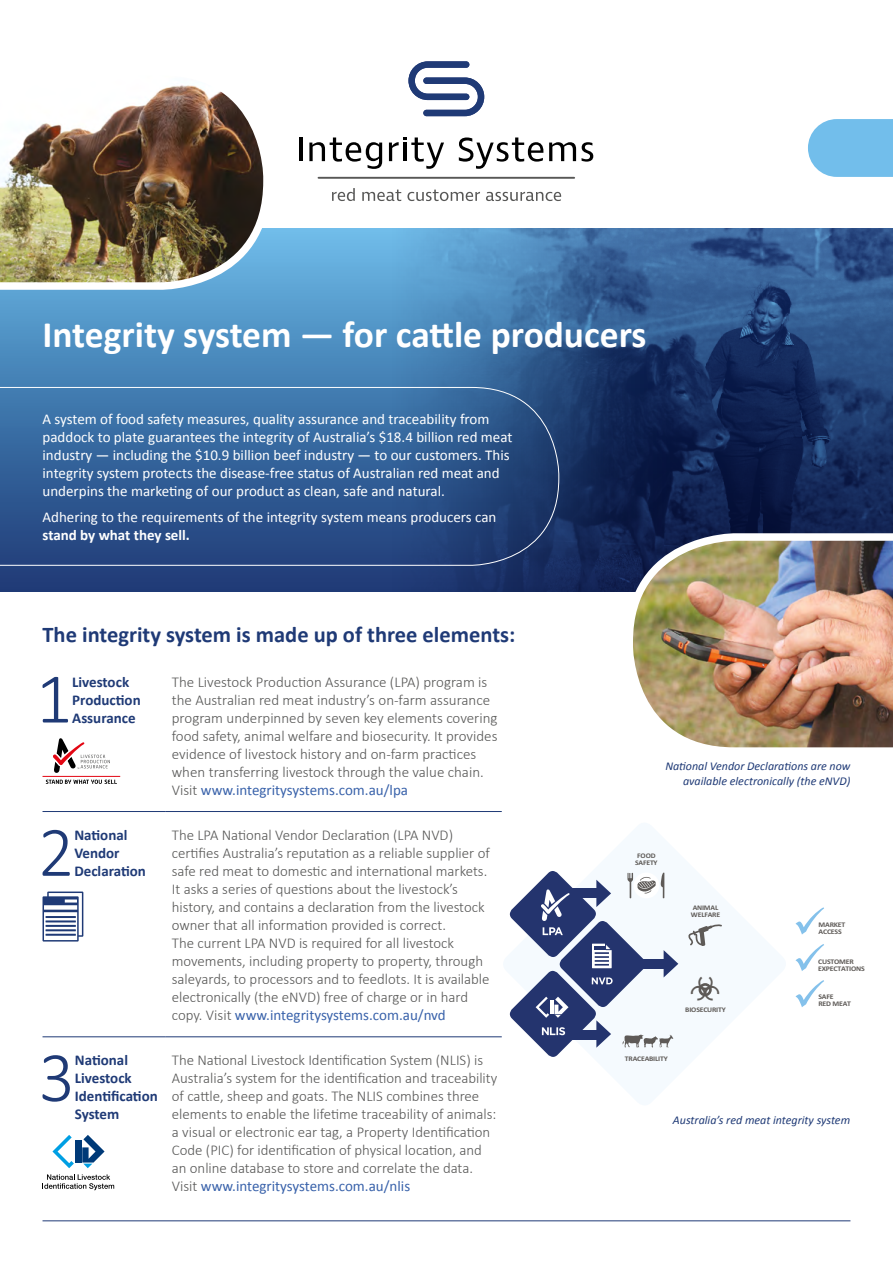
<style>
.page{position:relative;width:893px;height:1263px;background:#fff}
.page>*{position:absolute;margin:0;border:0;box-sizing:border-box;transform-origin:0 0}
.t1{font:300 71.7px "Calibri";color:#1f3a76}
.t2{font:700 37.5px "Calibri";color:#fff}
.t3{font:700 22.5px "Calibri";color:#1f3a76}
.t4{font:300 15px/18px "Calibri";color:#575756}
.t5{font:15px/18px "Calibri";color:#fff}
.t6{font:700 15px/18px "Calibri";color:#1f3a76}
.t7{font:700 15px "Calibri";color:#fff}
.t8{font:italic 12px/14.4px "Calibri";color:#1f3a76;text-align:right}
.t9{font:700 7.2px/7.1px "Calibri";letter-spacing:-.025em;color:#5e5a57;scale:1.09 1}
.t10{font:700 7.05px/7.4px "Calibri";letter-spacing:-.025em;color:#5e5a57;scale:1.09 1}
.t11{font:700 5.85px/5.7px "Calibri";letter-spacing:-.025em;color:#5e5a57;scale:1.09 1}
.s1{font-weight:400;color:#3962aa}
</style>
<div class="page">
<hr style="left:43px;top:1220px;width:807px;height:1px;background:#1f3a76">
<svg style="left:0;top:228px;width:393px;height:364px;background:#4a86b9"></svg>
<img style="left:393px;top:228px;width:500px;height:364px">
<hr style="left:299px;top:137px;width:4px;height:24px;background:#000">
<svg style="left:309px;top:137px;width:73px;height:32px"></svg>
<svg style="left:389px;top:137px;width:55px;height:32px"></svg>
<svg style="left:459px;top:137px;width:84px;height:32px"></svg>
<svg style="left:549px;top:142px;width:27px;height:19px"></svg>
<svg style="left:582px;top:142px;width:11px;height:20px"></svg>
<svg style="left:332px;top:188px;width:23px;height:13px"></svg>
<svg style="left:362px;top:190px;width:39px;height:11px"></svg>
<svg style="left:407px;top:190px;width:73px;height:11px"></svg>
<svg style="left:486px;top:192px;width:75px;height:9px"></svg>
<svg style="left:408px;top:61px;width:76px;height:55px"></svg>
<hr style="left:318px;top:177px;width:256px;height:2px;background:#575756">
<svg style="left:688px;top:924px;width:34px;height:22px"></svg>
<svg style="left:509px;top:871px;width:169px;height:186px"></svg>
<svg style="left:795px;top:907px;width:29px;height:27px"></svg>
<svg style="left:795px;top:944px;width:29px;height:27px"></svg>
<svg style="left:795px;top:980px;width:29px;height:27px"></svg>
<hr style="left:43px;top:811px;width:123px;height:1px;background:#1f3a76">
<hr style="left:166px;top:811px;width:336px;height:1px;background:#1f3a76">
<hr style="left:43px;top:1036px;width:123px;height:1px;background:#1f3a76">
<hr style="left:166px;top:1036px;width:336px;height:1px;background:#1f3a76">
<svg style="left:46px;top:780px;width:71px;height:4px"></svg>
<hr style="left:43px;top:776px;width:77px;height:1px;background:#e30613">
<svg style="left:53px;top:738px;width:57px;height:35px"></svg>
<svg style="left:43px;top:891px;width:40px;height:50px"></svg>
<svg style="left:52px;top:1135px;width:53px;height:33px"></svg>
<svg style="left:44px;top:1174px;width:70px;height:16px"></svg>
<img style="left:625px;top:533px;width:268px;height:215px">
<svg style="left:808px;top:119px;width:85px;height:58px;background:#7cc2ec"></svg>
<img style="left:0;top:85px;width:271px;height:205px">
<svg style="left:0;top:387px;width:559px;height:179px;background:#315b91"></svg>
<svg style="left:698px;top:983px;width:14px;height:14px"></svg>
<h2 class="t2" style="left:43px;top:310px;width:605px">Integrity system — for cattle producers</h2>
<p class="t5" style="left:43px;top:410px;width:471px">A system of food safety measures, quality assurance and traceability from paddock to plate guarantees the integrity of Australia’s $18.4 billion red meat industry — including the $10.9 billion beef industry — to our customers. This integrity system protects the disease-free status of Australian red meat and underpins the marketing of our product as clean, safe and natural.</p>
<p class="t5" style="left:43px;top:508px;width:455px">Adhering to the requirements of the integrity system means producers can</p>
<p class="t7" style="left:43px;top:526px;width:149px">stand by what they sell.</p>
<h3 class="t3" style="left:43px;top:620px;width:474px">The integrity system is made up of three elements:</h3>
<h1 class="t1" style="left:36px;top:654px;width:38px">1</h1>
<p class="t6" style="left:72px;top:672px;width:70px">Livestock<br>Production<br>Assurance</p>
<p class="t4" style="left:172px;top:672px;width:327px">The Livestock Production Assurance (LPA) program is the Australian red meat industry’s on-farm assurance program underpinned by seven key elements covering food safety, animal welfare and biosecurity. It provides evidence of livestock history and on-farm practices when transferring livestock through the value chain.<br>Visit <span class="s1">www.integritysystems.com.au/lpa</span></p>
<h1 class="t1" style="left:38px;top:807px;width:38px">2</h1>
<p class="t6" style="left:74px;top:826px;width:73px">National<br>Vendor<br>Declaration</p>
<p class="t4" style="left:172px;top:825px;width:320px">The LPA National Vendor Declaration (LPA NVD) certifies Australia’s reputation as a reliable supplier of safe red meat to domestic and international markets.<br>It asks a series of questions about the livestock’s history, and contains a declaration from the livestock owner that all information provided is correct.<br>The current LPA NVD is required for all livestock movements, including property to property, through saleyards, to processors and to feedlots. It is available electronically (the eNVD) free of charge or in hard copy. Visit <span class="s1">www.integritysystems.com.au/nvd</span></p>
<h1 class="t1" style="left:39px;top:1033px;width:38px">3</h1>
<p class="t6" style="left:75px;top:1051px;width:84px">National<br>Livestock<br>Identification<br>System</p>
<p class="t4" style="left:172px;top:1050px;width:327px">The National Livestock Identification System (NLIS) is Australia’s system for the identification and traceability of cattle, sheep and goats. The NLIS combines three elements to enable the lifetime traceability of animals: a visual or electronic ear tag, a Property Identification Code (PIC) for identification of physical location, and an online database to store and correlate the data.<br>Visit <span class="s1">www.integritysystems.com.au/nlis</span></p>
<p class="t8" style="left:665px;top:758px;width:187px">National Vendor Declarations are now available electronically (the eNVD)</p>
<p class="t10" style="left:635px;top:852px;width:22px;text-align:center">FOOD<br>SAFETY</p>
<p class="t10" style="left:691px;top:904px;width:28px">ANIMAL<br>WELFARE</p>
<p class="t10" style="left:685px;top:1006px;width:39px">BIOSECURITY</p>
<p class="t9" style="left:819px;top:921px;width:26px">MARKET<br>ACCESS</p>
<p class="t9" style="left:818px;top:958px;width:44px">CUSTOMER<br>EXPECTATIONS</p>
<p class="t9" style="left:818px;top:993px;width:31px">SAFE<br>RED MEAT</p>
<p class="t11" style="left:832px;top:928px;width:21px">MARKET</p>
<p class="t11" style="left:832px;top:958px;width:36px">CUSTOMER<br>EXPECTATIONS</p>
<p class="t10" style="left:625px;top:1055px;width:41px">TRACEABILITY</p>
<p class="t8" style="left:673px;top:1112px;width:179px">Australia’s red meat integrity system</p>
</div>
